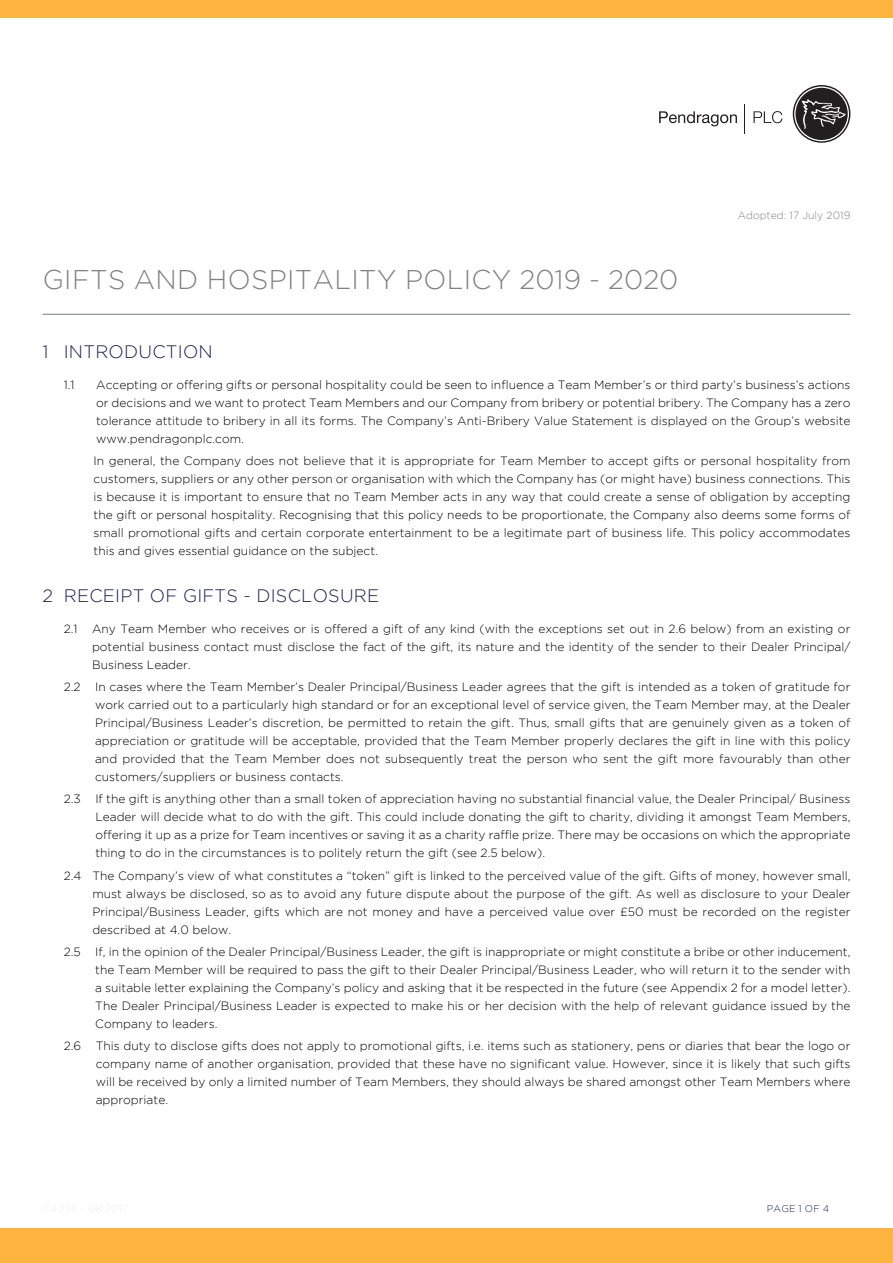
<style>
.page{position:relative;width:893px;height:1263px;background:#fff}
.page>*{position:absolute;margin:0;border:0;box-sizing:border-box;transform-origin:0 0}
.t1{font:300 27px "Gotham";letter-spacing:.015em;color:#808285}
.t2{font:300 18px "Gotham";letter-spacing:.015em;color:#19214c}
.t3{font:300 12px/18px "Gotham";color:#000001;text-align:justify}
.t4{font:300 10.5px "Gotham";color:#808285}
.t5{font:300 9.75px "Gotham";letter-spacing:.015em;color:#19214c}
</style>
<div class="page">
<div style="left:0;top:1229px;width:893px;height:34px;background:#fcb43e"></div>
<div style="left:0;top:0;width:893px;height:17px;background:#fcb43e"></div>
<hr style="left:43px;top:314px;width:807px;height:1px;background:#767b7f">
<svg style="left:793px;top:85px;width:57px;height:58px"></svg>
<svg style="left:744px;top:104px;width:1px;height:29px"></svg>
<svg style="left:659px;top:111px;width:78px;height:15px"></svg>
<svg style="left:753px;top:111px;width:29px;height:12px"></svg>
<h1 class="t1" style="left:43px;top:265px;width:637px">GIFTS AND HOSPITALITY POLICY 2019 - 2020</h1>
<p class="t4" style="left:738px;top:209px;width:114px">Adopted: 17 July 2019</p>
<h2 class="t2" style="left:43px;top:342px;width:172px">1 INTRODUCTION</h2>
<p class="t3" style="left:64px;top:375px;width:12px">1.1</p>
<p class="t3" style="left:96px;top:375px;width:756px">Accepting or offering gifts or personal hospitality could be seen to influence a Team Member’s or third party’s business’s actions or decisions and we want to protect Team Members and our Company from bribery or potential bribery. The Company has a zero tolerance attitude to bribery in all its forms. The Company’s Anti-Bribery Value Statement is displayed on the Group’s website www.pendragonplc.com.</p>
<p class="t3" style="left:94px;top:451px;width:758px">In general, the Company does not believe that it is appropriate for Team Member to accept gifts or personal hospitality from customers, suppliers or any other person or organisation with which the Company has (or might have) business connections. This is because it is important to ensure that no Team Member acts in any way that could create a sense of obligation by accepting the gift or personal hospitality. Recognising that this policy needs to be proportionate, the Company also deems some forms of small promotional gifts and certain corporate entertainment to be a legitimate part of business life. This policy accommodates this and gives essential guidance on the subject.</p>
<h2 class="t2" style="left:43px;top:586px;width:338px">2 RECEIPT OF GIFTS - DISCLOSURE</h2>
<p class="t3" style="left:92px;top:619px;width:760px;text-indent:-28px">2.1 Any Team Member who receives or is offered a gift of any kind (with the exceptions set out in 2.6 below) from an existing or potential business contact must disclose the fact of the gift, its nature and the identity of the sender to their Dealer Principal/ Business Leader.</p>
<p class="t3" style="left:95px;top:678px;width:757px;text-indent:-31px">2.2 In cases where the Team Member’s Dealer Principal/Business Leader agrees that the gift is intended as a token of gratitude for work carried out to a particularly high standard or for an exceptional level of service given, the Team Member may, at the Dealer Principal/Business Leader’s discretion, be permitted to retain the gift. Thus, small gifts that are genuinely given as a token of appreciation or gratitude will be acceptable, provided that the Team Member properly declares the gift in line with this policy and provided that the Team Member does not subsequently treat the person who sent the gift more favourably than other customers/suppliers or business contacts.</p>
<p class="t3" style="left:95px;top:790px;width:757px;text-indent:-32px">2.3 If the gift is anything other than a small token of appreciation having no substantial financial value, the Dealer Principal/ Business Leader will decide what to do with the gift. This could include donating the gift to charity, dividing it amongst Team Members, offering it up as a prize for Team incentives or saving it as a charity raffle prize. There may be occasions on which the appropriate thing to do in the circumstances is to politely return the gift (see 2.5 below).</p>
<p class="t3" style="left:92px;top:866px;width:760px;text-indent:-29px">2.4 The Company’s view of what constitutes a “token” gift is linked to the perceived value of the gift. Gifts of money, however small, must always be disclosed, so as to avoid any future dispute about the purpose of the gift. As well as disclosure to your Dealer Principal/Business Leader, gifts which are not money and have a perceived value over £50 must be recorded on the register described at 4.0 below.</p>
<p class="t3" style="left:95px;top:942px;width:757px;text-indent:-31px">2.5 If, in the opinion of the Dealer Principal/Business Leader, the gift is inappropriate or might constitute a bribe or other inducement, the Team Member will be required to pass the gift to their Dealer Principal/Business Leader, who will return it to the sender with a suitable letter explaining the Company’s policy and asking that it be respected in the future (see Appendix 2 for a model letter).<br>The Dealer Principal/Business Leader is expected to make his or her decision with the help of relevant guidance issued by the Company to leaders.</p>
<p class="t3" style="left:96px;top:1037px;width:756px;text-indent:-32px">2.6 This duty to disclose gifts does not apply to promotional gifts, i.e. items such as stationery, pens or diaries that bear the logo or company name of another organisation, provided that these have no significant value. However, since it is likely that such gifts will be received by only a limited number of Team Members, they should always be shared amongst other Team Members where appropriate.</p>
<p class="t5" style="left:767px;top:1203px;width:64px">PAGE 1 OF 4</p>
</div>
